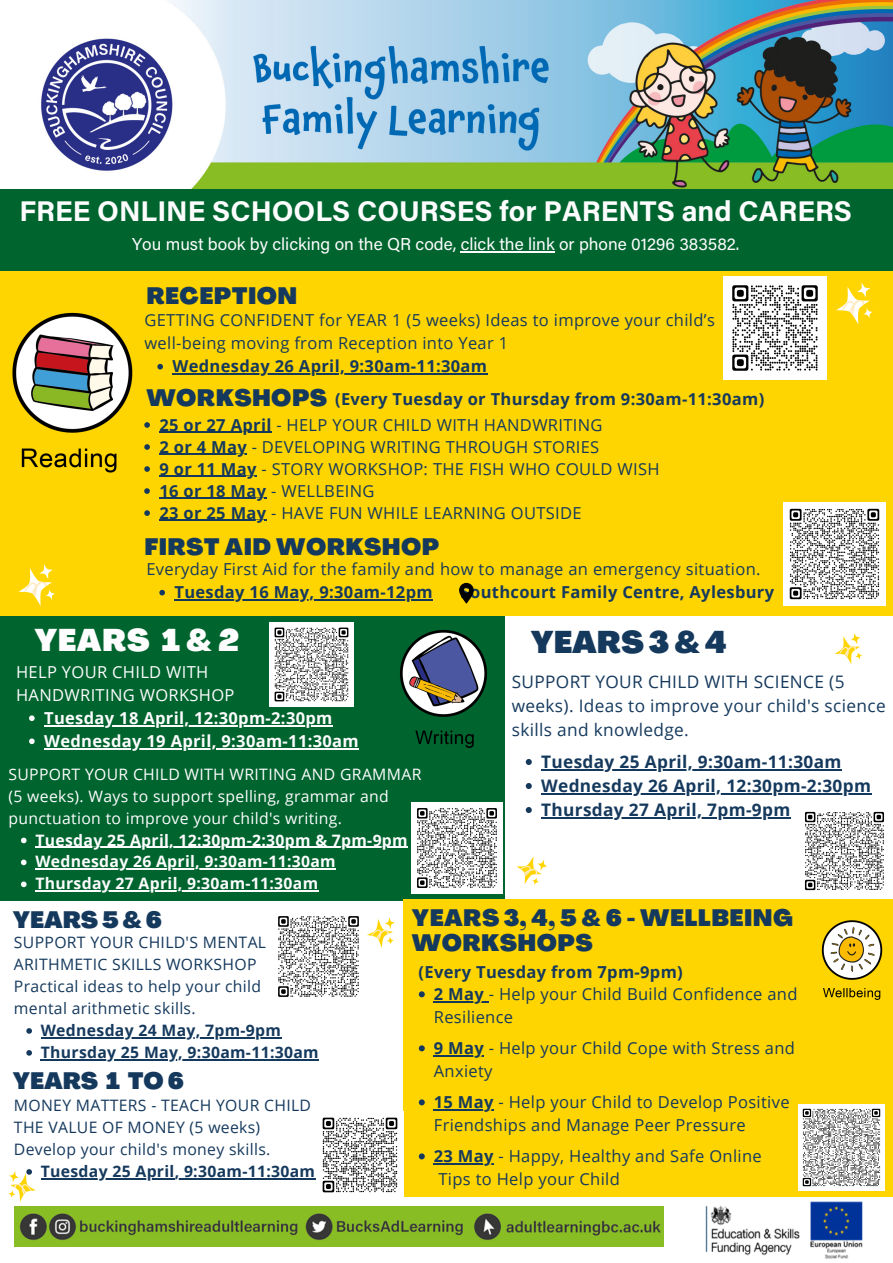
<style>
.page{position:relative;width:893px;height:1263px;background:#fff}
.page>*{position:absolute;margin:0;border:0;box-sizing:border-box;transform-origin:0 0}
.t1{font:900 30.75px "Agrandir";letter-spacing:.02em;color:#fdfdfd}
.t2{font:900 30.75px "Agrandir";color:#15395d}
.t3{font:700 28.5px "Acumin Pro";color:#fdfdfd}
.t4{font:900 23.25px/25.3px "Agrandir";letter-spacing:.02em;color:#15395d}
.t5{font:17.25px/24px "Open Sans";letter-spacing:.02em;color:#15395d}
.t6{font:700 17.25px/24px "Open Sans";letter-spacing:.02em;color:#15395d}
.t7{font:17.25px "Acumin Pro";color:#fdfdfd}
.t8{font:16.5px/23px "Open Sans";letter-spacing:.02em;color:#15395d}
.t9{font:700 16.5px "Open Sans";letter-spacing:.02em;color:#15395d}
.t10{font:700 16.5px/23.1px "Open Sans";letter-spacing:.02em;color:#fdfdfd}
.t11{font:16.5px/23.1px "Open Sans";letter-spacing:.02em;color:#fdfdfd}
.t12{font:15.75px/22px "Open Sans";letter-spacing:.02em;color:#15395d}
.t13{font:15.75px/22px "Open Sans";letter-spacing:.02em;color:#fdfdfd}
.t14{font:700 15.75px/22px "Open Sans";letter-spacing:.02em;color:#fdfdfd}
.t15{font:700 15.75px/22px "Open Sans";letter-spacing:.02em;color:#15395d}
.s1{font-family:"Agrandir";font-weight:900;font-size:23.25px}
.s2{font-weight:700}
</style>
<div class="page">
<div style="left:0;top:610px;width:505px;height:291px;background:#00642f"></div>
<div style="left:0;top:268px;width:893px;height:348px;background:#ffd501"></div>
<div style="left:403px;top:899px;width:490px;height:298px;background:#ffd501"></div>
<svg style="left:835px;top:633px;width:28px;height:31px"></svg>
<svg style="left:836px;top:283px;width:37px;height:41px"></svg>
<svg style="left:18px;top:564px;width:37px;height:42px"></svg>
<svg style="left:517px;top:856px;width:30px;height:29px"></svg>
<svg style="left:367px;top:917px;width:28px;height:31px"></svg>
<img style="left:41px;top:0;width:852px;height:189px">
<img style="left:15px;top:1206px;width:649px;height:40px">
<img style="left:705px;top:1201px;width:158px;height:58px">
<div style="left:0;top:189px;width:893px;height:82px;background:#00642f"></div>
<img style="left:821px;top:920px;width:62px;height:80px">
<img style="left:12px;top:312px;width:121px;height:161px">
<img style="left:400px;top:630px;width:87px;height:118px">
<img style="left:783px;top:503px;width:103px;height:102px">
<img style="left:805px;top:811px;width:79px;height:80px">
<img style="left:322px;top:1117px;width:76px;height:76px">
<svg style="left:159px;top:590px;width:6px;height:5px"></svg>
<hr style="left:174px;top:599px;width:85px;height:1px;background:#15395d">
<hr style="left:259px;top:599px;width:174px;height:1px;background:#15395d">
<svg style="left:459px;top:583px;width:15px;height:21px"></svg>
<img style="left:798px;top:1104px;width:86px;height:86px">
<img style="left:412px;top:803px;width:90px;height:90px">
<img style="left:723px;top:276px;width:103px;height:103px">
<img style="left:269px;top:622px;width:84px;height:84px">
<img style="left:278px;top:916px;width:81px;height:81px">
<svg style="left:26px;top:1028px;width:6px;height:6px"></svg>
<hr style="left:41px;top:1037px;width:240px;height:1px;background:#15395d">
<svg style="left:26px;top:1050px;width:6px;height:6px"></svg>
<hr style="left:41px;top:1059px;width:278px;height:1px;background:#15395d">
<svg style="left:419px;top:991px;width:6px;height:6px"></svg>
<hr style="left:434px;top:1001px;width:50px;height:1px;background:#15395d">
<svg style="left:419px;top:1045px;width:6px;height:6px"></svg>
<hr style="left:434px;top:1055px;width:50px;height:1px;background:#15395d">
<svg style="left:419px;top:1099px;width:6px;height:6px"></svg>
<hr style="left:434px;top:1109px;width:60px;height:1px;background:#15395d">
<svg style="left:419px;top:1153px;width:6px;height:6px"></svg>
<hr style="left:434px;top:1163px;width:60px;height:1px;background:#15395d">
<svg style="left:144px;top:422px;width:6px;height:6px"></svg>
<hr style="left:159px;top:432px;width:113px;height:1px;background:#15395d">
<svg style="left:29px;top:715px;width:6px;height:6px"></svg>
<hr style="left:44px;top:725px;width:289px;height:1px;background:#fdfdfd">
<svg style="left:29px;top:738px;width:6px;height:6px"></svg>
<hr style="left:44px;top:748px;width:315px;height:1px;background:#fdfdfd">
<svg style="left:526px;top:759px;width:6px;height:6px"></svg>
<hr style="left:541px;top:769px;width:301px;height:1px;background:#15395d">
<svg style="left:526px;top:783px;width:6px;height:6px"></svg>
<hr style="left:541px;top:793px;width:330px;height:1px;background:#15395d">
<svg style="left:526px;top:807px;width:6px;height:6px"></svg>
<hr style="left:541px;top:817px;width:249px;height:1px;background:#15395d">
<hr style="left:461px;top:251px;width:94px;height:2px;background:#fdfdfd">
<svg style="left:144px;top:466px;width:6px;height:6px"></svg>
<hr style="left:159px;top:476px;width:98px;height:1px;background:#15395d">
<svg style="left:157px;top:364px;width:6px;height:5px"></svg>
<hr style="left:172px;top:373px;width:103px;height:2px;background:#15395d">
<hr style="left:275px;top:373px;width:212px;height:2px;background:#15395d">
<svg style="left:21px;top:838px;width:6px;height:5px"></svg>
<hr style="left:35px;top:847px;width:373px;height:1px;background:#fdfdfd">
<svg style="left:21px;top:859px;width:6px;height:6px"></svg>
<hr style="left:35px;top:868px;width:301px;height:2px;background:#fdfdfd">
<svg style="left:21px;top:881px;width:6px;height:6px"></svg>
<hr style="left:35px;top:890px;width:283px;height:2px;background:#fdfdfd">
<svg style="left:8px;top:1169px;width:28px;height:33px"></svg>
<hr style="left:41px;top:1178px;width:134px;height:1px;background:#15395d">
<hr style="left:175px;top:1178px;width:140px;height:1px;background:#15395d">
<svg style="left:144px;top:444px;width:6px;height:6px"></svg>
<hr style="left:159px;top:454px;width:88px;height:1px;background:#15395d">
<svg style="left:144px;top:488px;width:6px;height:6px"></svg>
<hr style="left:159px;top:498px;width:107px;height:1px;background:#15395d">
<svg style="left:144px;top:510px;width:6px;height:6px"></svg>
<hr style="left:159px;top:520px;width:108px;height:1px;background:#15395d">
<h2 class="t3" style="left:19px;top:200px;width:834px">FREE ONLINE SCHOOLS COURSES for PARENTS and CARERS</h2>
<p class="t7" style="left:132px;top:237px;width:609px">You must book by clicking on the QR code, click the link or phone 01296 383582.</p>
<h3 class="t4" style="left:146px;top:285px;width:152px">RECEPTION</h3>
<p class="t8" style="left:144px;top:308px;width:572px">GETTING CONFIDENT for YEAR 1 (5 weeks) Ideas to improve your child’s well-being moving from Reception into Year 1</p>
<p class="t9" style="left:172px;top:355px;width:316px">Wednesday 26 April, 9:30am-11:30am</p>
<p class="t9" style="left:146px;top:388px;width:619px"><span class="s1">WORKSHOPS</span> (Every Tuesday or Thursday from 9:30am-11:30am)</p>
<p class="t8" style="left:159px;top:413px;width:445px"><span class="s2">25 or 27 April</span> - HELP YOUR CHILD WITH HANDWRITING</p>
<p class="t8" style="left:159px;top:435px;width:441px"><span class="s2">2 or 4 May</span> - DEVELOPING WRITING THROUGH STORIES</p>
<p class="t8" style="left:159px;top:479px;width:424px;line-height:22px"><span class="s2">16 or 18 May</span> - WELLBEING<br><span class="s2">23 or 25 May</span> - HAVE FUN WHILE LEARNING OUTSIDE</p>
<p class="t8" style="left:159px;top:457px;width:502px"><span class="s2">9 or 11 May</span> - STORY WORKSHOP: THE FISH WHO COULD WISH</p>
<h3 class="t4" style="left:144px;top:536px;width:296px">FIRST AID WORKSHOP</h3>
<p class="t9" style="left:174px;top:581px;width:260px">Tuesday 16 May, 9:30am-12pm</p>
<p class="t9" style="left:461px;top:581px;width:315px">Southcourt Family Centre, Aylesbury</p>
<p class="t8" style="left:146px;top:557px;width:615px">Everyday First Aid for the family and how to manage an emergency situation.</p>
<h1 class="t1" style="left:34px;top:628px;width:206px">YEARS 1 &amp; 2</h1>
<h1 class="t2" style="left:531px;top:629px;width:198px">YEARS 3 &amp; 4</h1>
<p class="t11" style="left:16px;top:660px;width:220px">HELP YOUR CHILD WITH<br>HANDWRITING WORKSHOP</p>
<p class="t10" style="left:44px;top:706px;width:316px">Tuesday 18 April, 12:30pm-2:30pm<br>Wednesday 19 April, 9:30am-11:30am</p>
<p class="t13" style="left:9px;top:762px;width:414px">SUPPORT YOUR CHILD WITH WRITING AND GRAMMAR (5 weeks). Ways to support spelling, grammar and punctuation to improve your child's writing.</p>
<p class="t14" style="left:35px;top:828px;width:374px">Tuesday 25 April, 12:30pm-2:30pm &amp; 7pm-9pm<br>Wednesday 26 April, 9:30am-11:30am<br>Thursday 27 April, 9:30am-11:30am</p>
<p class="t5" style="left:512px;top:669px;width:375px">SUPPORT YOUR CHILD WITH SCIENCE (5 weeks). Ideas to improve your child's science skills and knowledge.</p>
<p class="t6" style="left:541px;top:749px;width:331px">Tuesday 25 April, 9:30am-11:30am<br>Wednesday 26 April, 12:30pm-2:30pm<br>Thursday 27 April, 7pm-9pm</p>
<h3 class="t4" style="left:13px;top:909px;width:151px">YEARS 5 &amp; 6</h3>
<p class="t12" style="left:14px;top:931px;width:254px">SUPPORT YOUR CHILD'S MENTAL<br>ARITHMETIC SKILLS WORKSHOP<br>Practical ideas to help your child mental arithmetic skills.</p>
<p class="t15" style="left:41px;top:1019px;width:279px">Wednesday 24 May, 7pm-9pm<br>Thursday 25 May, 9:30am-11:30am</p>
<h3 class="t4" style="left:13px;top:1070px;width:172px">YEARS 1 TO 6</h3>
<p class="t12" style="left:14px;top:1094px;width:298px">MONEY MATTERS - TEACH YOUR CHILD<br>THE VALUE OF MONEY (5 weeks)<br>Develop your child's money skills.</p>
<p class="t15" style="left:41px;top:1160px;width:276px">Tuesday 25 April, 9:30am-11:30am</p>
<h3 class="t4" style="left:412px;top:908px;width:383px">YEARS 3, 4, 5 &amp; 6 - WELLBEING<br>WORKSHOPS</h3>
<p class="t9" style="left:418px;top:960px;width:266px">(Every Tuesday from 7pm-9pm)</p>
<p class="t8" style="left:434px;top:982px;width:365px"><span class="s2">2 May</span> - Help your Child Build Confidence and<br>Resilience</p>
<p class="t8" style="left:434px;top:1036px;width:362px"><span class="s2">9 May</span> - Help your Child Cope with Stress and<br>Anxiety</p>
<p class="t8" style="left:434px;top:1090px;width:357px"><span class="s2">15 May</span> - Help your Child to Develop Positive<br>Friendships and Manage Peer Pressure</p>
<p class="t8" style="left:434px;top:1144px;width:329px"><span class="s2">23 May</span> - Happy, Healthy and Safe Online<br>Tips to Help your Child</p>
</div>
